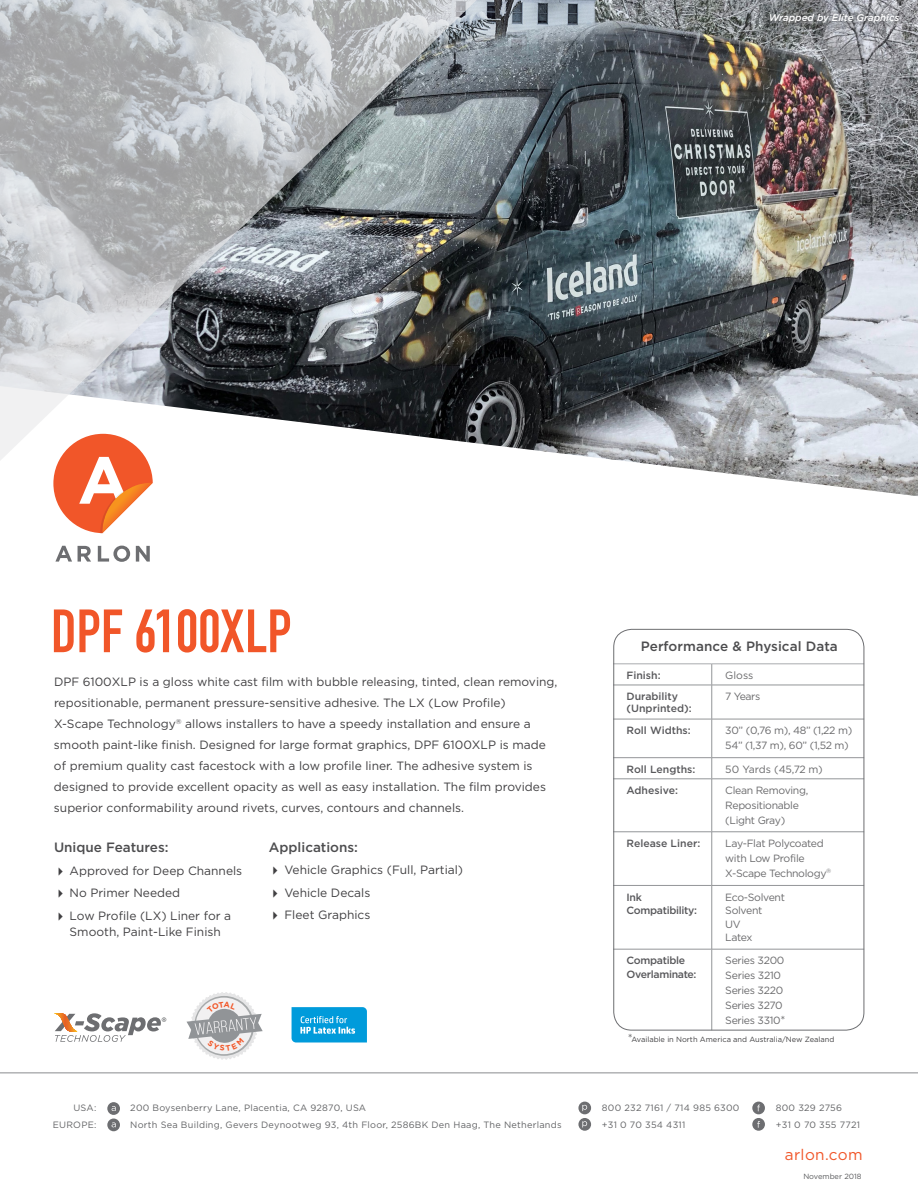
<style>
.page{position:relative;width:918px;height:1188px;background:#fff}
.page>*{position:absolute;margin:0;border:0;box-sizing:border-box;transform-origin:0 0}
.t1{font:700 60px "DIN Condensed";color:#f15629}
.t2{font:15.3px "Gotham";letter-spacing:.025em;color:#f15629}
.t3{font:500 13.5px "Gotham";color:#4d4d4f}
.t4{font:12px/21px "Gotham";color:#414042}
.t5{font:10.5px/15px "Gotham";letter-spacing:-.03em;color:#6a6a6c}
.t6{font:500 10.5px/12px "Gotham";color:#58585b}
.t7{font:500 10.5px/13.5px "Gotham";letter-spacing:-.03em;color:#58585b}
.t8{font:italic 500 9.75px "Gotham";color:#fff}
.t9{font:9.15px "Gotham";letter-spacing:.025em;color:#636466}
.t10{font:7.5px "Gotham";color:#414042}
.t11{font:7.5px "Gotham";color:#58595b}
.s1{font-size:11.7px}
.s2{font-size:11.7px;color:#6a6a6c}
</style>
<div class="page">
<hr style="left:0;top:1072px;width:918px;height:1px;background:#8a8c8e">
<div style="left:107px;top:1102px;width:13px;height:13px;background:#6d6e71;border-radius:50%"></div>
<svg style="left:112px;top:1106px;width:4px;height:5px"></svg>
<div style="left:107px;top:1119px;width:13px;height:12px;background:#6d6e71;border-radius:50%"></div>
<svg style="left:112px;top:1122px;width:4px;height:5px"></svg>
<div style="left:578px;top:1102px;width:13px;height:12px;background:#6d6e71;border-radius:50%"></div>
<svg style="left:582px;top:1105px;width:5px;height:6px"></svg>
<svg style="left:578px;top:1118px;width:13px;height:13px"></svg>
<svg style="left:582px;top:1121px;width:5px;height:7px"></svg>
<div style="left:752px;top:1102px;width:13px;height:12px;background:#6d6e71;border-radius:50%"></div>
<svg style="left:757px;top:1105px;width:3px;height:6px"></svg>
<div style="left:752px;top:1118px;width:13px;height:13px;background:#6d6e71;border-radius:50%"></div>
<svg style="left:757px;top:1121px;width:3px;height:7px"></svg>
<img style="left:527px;top:0;width:391px;height:496px">
<svg style="left:55px;top:546px;width:17px;height:16px"></svg>
<svg style="left:78px;top:546px;width:13px;height:16px"></svg>
<svg style="left:98px;top:546px;width:32px;height:16px"></svg>
<svg style="left:136px;top:546px;width:14px;height:16px"></svg>
<svg style="left:53px;top:474px;width:100px;height:60px"></svg>
<div style="left:762px;top:6px;width:145px;height:24px;background:#6d6e71;opacity:.46"></div>
<svg style="left:712px;top:665px;width:1px;height:20px"></svg>
<hr style="left:613px;top:685px;width:99px;height:1px;background:#939598">
<hr style="left:712px;top:685px;width:152px;height:1px;background:#939598">
<hr style="left:712px;top:685px;width:1px;height:34px;background:#939598">
<hr style="left:613px;top:719px;width:99px;height:1px;background:#939598">
<hr style="left:712px;top:719px;width:152px;height:1px;background:#939598">
<hr style="left:712px;top:719px;width:1px;height:38px;background:#939598">
<hr style="left:613px;top:757px;width:99px;height:1px;background:#939598">
<hr style="left:712px;top:757px;width:152px;height:1px;background:#939598">
<svg style="left:712px;top:758px;width:1px;height:21px"></svg>
<hr style="left:613px;top:779px;width:99px;height:1px;background:#939598">
<hr style="left:712px;top:779px;width:152px;height:1px;background:#939598">
<hr style="left:712px;top:779px;width:1px;height:53px;background:#939598">
<hr style="left:613px;top:832px;width:99px;height:1px;background:#939598">
<hr style="left:712px;top:832px;width:152px;height:1px;background:#939598">
<hr style="left:712px;top:832px;width:1px;height:53px;background:#939598">
<hr style="left:613px;top:885px;width:99px;height:1px;background:#939598">
<hr style="left:712px;top:885px;width:152px;height:1px;background:#939598">
<hr style="left:712px;top:886px;width:1px;height:63px;background:#939598">
<hr style="left:712px;top:949px;width:1px;height:81px;background:#939598">
<hr style="left:613px;top:949px;width:99px;height:1px;background:#939598">
<hr style="left:712px;top:949px;width:152px;height:1px;background:#939598">
<hr style="left:613px;top:664px;width:99px;height:1px;background:#a9abae">
<hr style="left:712px;top:664px;width:152px;height:1px;background:#a9abae">
<div style="left:614px;top:629px;width:250px;height:401px;border:1px solid #6d6e71;border-radius:18px"></div>
<svg style="left:0;top:0;width:527px;height:474px;background:#9d9ea1"></svg>
<svg style="left:292px;top:1007px;width:75px;height:36px;background:#20a7df"></svg>
<svg style="left:54px;top:1013px;width:112px;height:29px"></svg>
<svg style="left:187px;top:992px;width:76px;height:68px"></svg>
<p class="t8" style="left:769px;top:11px;width:132px">Wrapped by Elite Graphics</p>
<h1 class="t1" style="left:51px;top:596px;width:242px">DPF 6100XLP</h1>
<p class="t4" style="left:54px;top:671px;width:505px">DPF 6100XLP is a gloss white cast film with bubble releasing, tinted, clean removing, repositionable, permanent pressure-sensitive adhesive. The LX (Low Profile)<br>X-Scape Technology<sup>®</sup> allows installers to have a speedy installation and ensure a smooth paint-like finish. Designed for large format graphics, DPF 6100XLP is made of premium quality cast facestock with a low profile liner. The adhesive system is designed to provide excellent opacity as well as easy installation. The film provides superior conformability around rivets, curves, contours and channels.</p>
<p class="t3" style="left:269px;top:840px;width:91px">Applications:</p>
<p class="t4" style="left:284px;top:859px;width:180px;line-height:22.5px">Vehicle Graphics (Full, Partial)<br>Vehicle Decals<br>Fleet Graphics</p>
<p class="t3" style="left:54px;top:840px;width:116px">Unique Features:</p>
<p class="t4" style="left:70px;top:859px;width:174px;line-height:22.5px">Approved for Deep Channels<br>No Primer Needed<br>Low Profile (LX) Liner for a</p>
<p class="t4" style="left:70px;top:921px;width:153px">Smooth, Paint-Like Finish</p>
<p class="t3" style="left:641px;top:638px;width:199px">Performance &amp; Physical Data</p>
<p class="t6" style="left:627px;top:669px;width:36px">Finish:</p>
<p class="t5" style="left:725px;top:668px;width:30px">Gloss</p>
<p class="t6" style="left:627px;top:690px;width:67px">Durability (Unprinted):</p>
<p class="t5" style="left:725px;top:689px;width:37px">7 Years</p>
<p class="t6" style="left:627px;top:724px;width:66px">Roll Widths:</p>
<p class="t5" style="left:725px;top:723px;width:129px">30” (0,76 m), 48” (1,22 m)<br>54” (1,37 m), 60” (1,52 m)</p>
<p class="t6" style="left:627px;top:763px;width:70px">Roll Lengths:</p>
<p class="t5" style="left:725px;top:761px;width:99px">50 Yards (45,72 m)</p>
<p class="t6" style="left:627px;top:784px;width:53px">Adhesive:</p>
<p class="t5" style="left:725px;top:783px;width:85px">Clean Removing,<br>Repositionable (Light Gray)</p>
<p class="t6" style="left:627px;top:837px;width:75px">Release Liner:</p>
<p class="t5" style="left:725px;top:836px;width:108px">Lay-Flat Polycoated with Low Profile<br>X-Scape Technology<sup>®</sup></p>
<p class="t7" style="left:627px;top:890px;width:72px">Ink<br>Compatibility:</p>
<p class="t5" style="left:725px;top:890px;width:61px;line-height:13.5px">Eco-Solvent<br>Solvent<br>UV<br>Latex</p>
<p class="t7" style="left:627px;top:954px;width:71px">Compatible<br>Overlaminate:</p>
<p class="t5" style="left:725px;top:953px;width:62px">Series 3200<br>Series 3210<br>Series 3220<br>Series 3270<br>Series 3310<span class="s1">*</span></p>
<p class="t10" style="left:628px;top:1035px;width:208px"><span class="s2">*</span>Available in North America and Australia/New Zealand</p>
<p class="t9" style="left:73px;top:1102px;width:24px">USA:</p>
<p class="t9" style="left:130px;top:1102px;width:237px">200 Boysenberry Lane, Placentia, CA 92870, USA</p>
<p class="t9" style="left:602px;top:1102px;width:139px">800 232 7161 / 714 985 6300</p>
<p class="t9" style="left:776px;top:1102px;width:68px">800 329 2756</p>
<p class="t9" style="left:53px;top:1119px;width:45px">EUROPE:</p>
<p class="t9" style="left:130px;top:1119px;width:433px">North Sea Building, Gevers Deynootweg 93, 4th Floor, 2586BK Den Haag, The Netherlands</p>
<p class="t9" style="left:602px;top:1119px;width:85px">+31 0 70 354 4311</p>
<p class="t9" style="left:776px;top:1119px;width:86px">+31 0 70 355 7721</p>
<p class="t2" style="left:785px;top:1146px;width:79px">arlon.com</p>
<p class="t11" style="left:803px;top:1172px;width:60px">November 2018</p>
</div>
